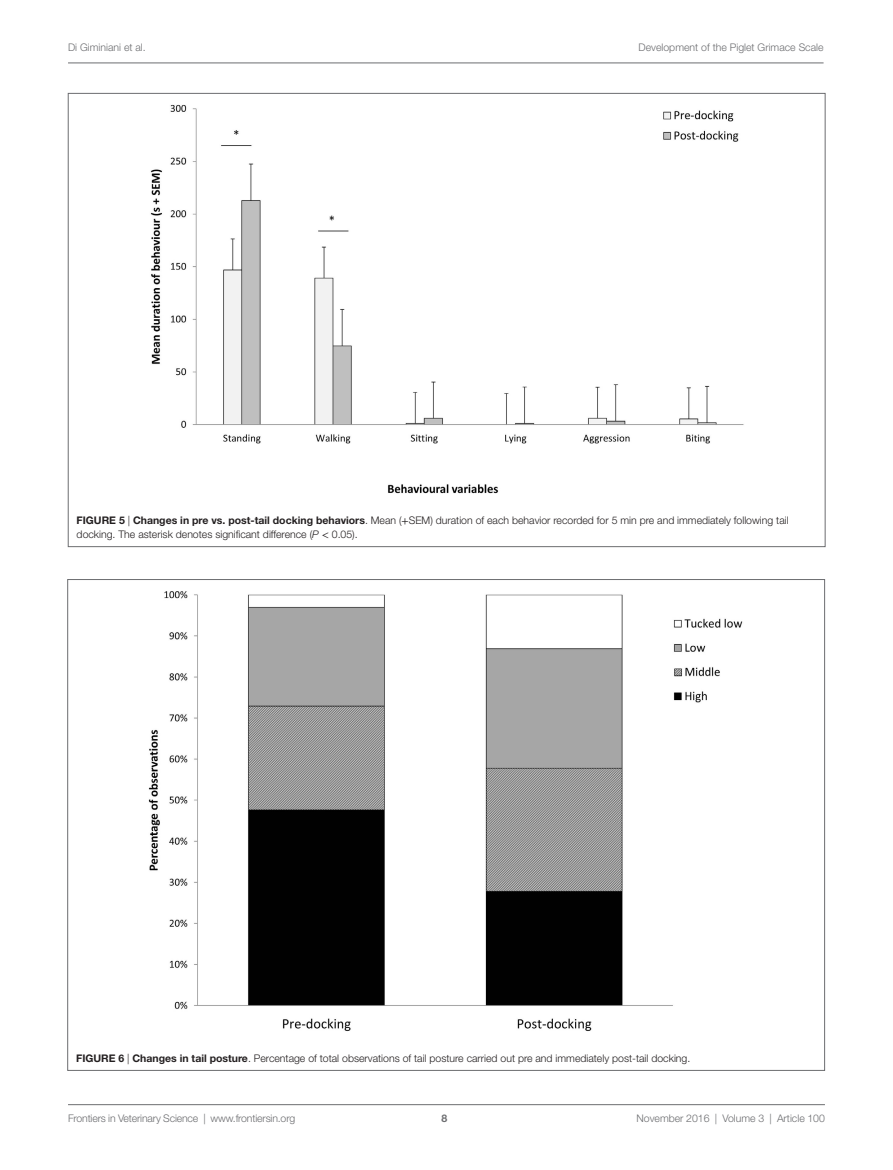
<style>
.page{position:relative;width:893px;height:1170px;background:#fff}
.page>*{position:absolute;margin:0;border:0;box-sizing:border-box;transform-origin:0 0}
.t1{font:300 10.5px/14.2px "Helvetica Neue LT Std";color:#231f20}
.t2{font:300 10.5px "Helvetica Neue LT Std";color:#6c6d70}
.t3{font:700 10.5px "Helvetica Neue LT Std";color:#6c6d70}
.s1{font-weight:700}
.s2{font-family:"STIX General";font-weight:400}
.s3{font-style:italic}
</style>
<div class="page">
<img style="left:148px;top:591px;width:595px;height:440px">
<img style="left:150px;top:105px;width:594px;height:389px">
<hr style="left:68px;top:63px;width:756px;height:1px;background:#6c6d70">
<hr style="left:68px;top:1104px;width:757px;height:1px;background:#6c6d70">
<p class="t2" style="left:68px;top:41px;width:79px">Di Giminiani et al.</p>
<p class="t2" style="left:639px;top:41px;width:186px">Development of the Piglet Grimace Scale</p>
<p class="t1" style="left:77px;top:513px;width:713px"><span class="s1">FIG URE 5</span> | <span class="s1">Changes in pre vs. post-tail docking behaviors</span>. Mean (<span class="s2">+</span>SEM) duration of each behavior recorded for 5 min pre and immediately following tail docking. The asterisk denotes significant difference (<span class="s3">P</span> <span class="s2">&lt;</span> 0.05).</p>
<p class="t1" style="left:76px;top:1050px;width:616px"><span class="s1">FIG URE 6</span> | <span class="s1">Changes in tail posture</span>. Percentage of total observations of tail posture carried out pre and immediately post-tail docking.</p>
<p class="t2" style="left:68px;top:1111px;width:229px">Frontiers in Veterinary Science | www.frontiersin.org</p>
<p class="t2" style="left:636px;top:1111px;width:190px">November 2016 | Volume 3 | Article 100</p>
<p class="t3" style="left:441px;top:1111px;width:7px">8</p>
</div>
